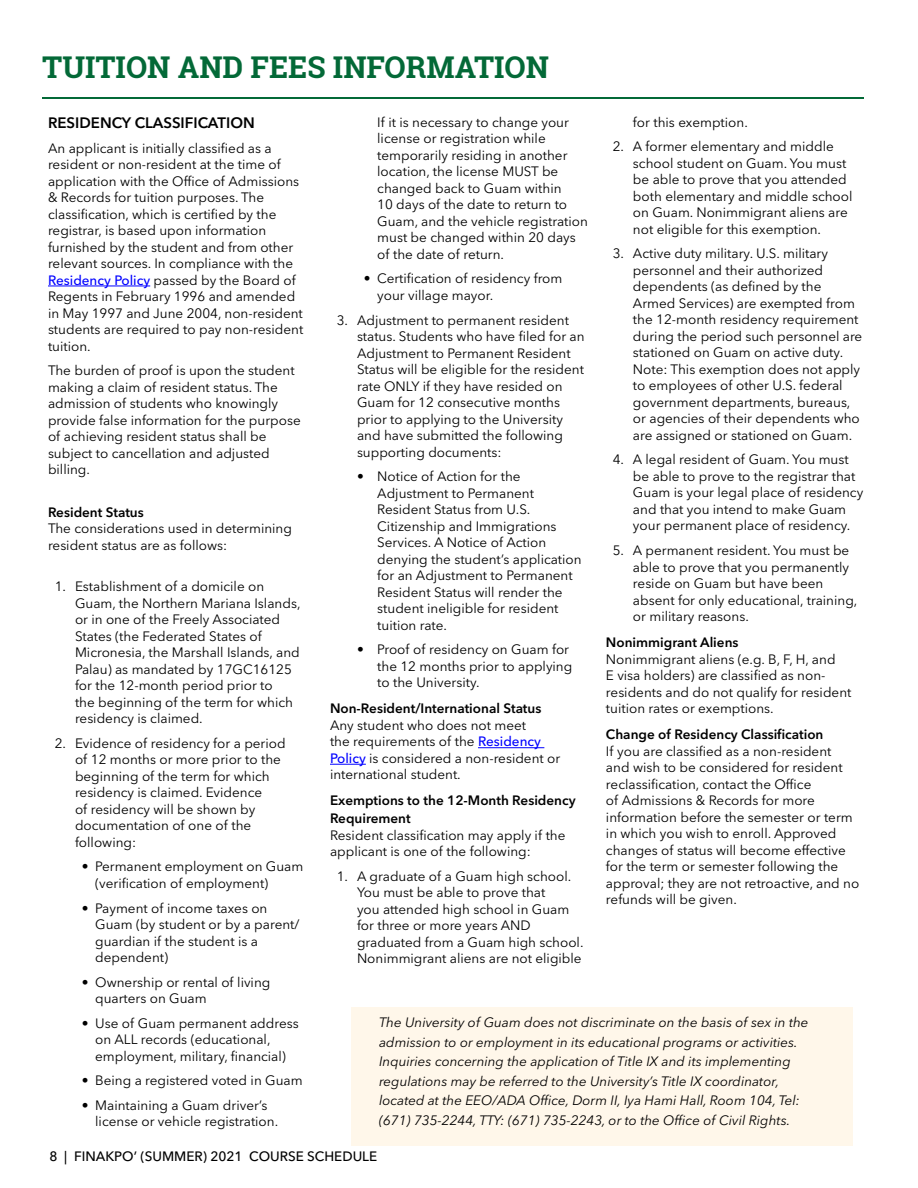
<style>
.page{position:relative;width:918px;height:1188px;background:#fff}
.page>*{position:absolute;margin:0;border:0;box-sizing:border-box;transform-origin:0 0}
.t1{font:700 30px "Roboto Slab";color:#036937}
.t2{font:600 15px "Avenir Next LT Pro";color:#000}
.t3{font:13.5px/16.5px "Avenir Next LT Pro";color:#000}
.t4{font:italic 13.5px/19.5px "Avenir Next LT Pro";color:#000}
.t5{font:600 13.5px/18px "Avenir Next LT Pro";color:#000}
.t6{font:500 13.5px "Avenir Next LT Pro";color:#000}
.s1{font-weight:500;color:#00f}
</style>
<div class="page">
<div style="left:351px;top:1007px;width:501px;height:139px;background:#fff7ea"></div>
<hr style="left:42px;top:98px;width:822px;height:1px;background:#036937">
<hr style="left:48px;top:286px;width:102px;height:1px;background:#00f">
<hr style="left:478px;top:747px;width:66px;height:1px;background:#00f">
<hr style="left:330px;top:764px;width:36px;height:1px;background:#00f">
<h2 class="t1" style="left:42px;top:46px;width:508px">TUITION AND FEES INFORMATION</h2>
<h5 class="t2" style="left:48px;top:114px;width:208px">RESIDENCY CLASSIFICATION</h5>
<p class="t3" style="left:48px;top:140px;width:257px">An applicant is initially classifed as a resident or non-resident at the time of application with the Offce of Admissions &amp; Records for tuition purposes. The classifcation, which is certifed by the registrar, is based upon information furnished by the student and from other relevant sources. In compliance with the <span class="s1">Residency Policy</span> passed by the Board of Regents in February 1996 and amended in May 1997 and June 2004, non-resident students are required to pay non-resident tuition.</p>
<p class="t3" style="left:48px;top:362px;width:254px">The burden of proof is upon the student making a claim of resident status. The admission of students who knowingly provide false information for the purpose of achieving resident status shall be subject to cancellation and adjusted billing.</p>
<h5 class="t5" style="left:48px;top:503px;width:97px">Resident Status</h5>
<p class="t3" style="left:48px;top:520px;width:246px">The considerations used in determining resident status are as follows:</p>
<p class="t3" style="left:75px;top:578px;width:227px;text-indent:-20px">1. Establishment of a domicile on<br>Guam, the Northern Mariana Islands, or in one of the Freely Associated<br>States (the Federated States of<br>Micronesia, the Marshall Islands, and<br>Palau) as mandated by 17GC16125 for the 12-month period prior to<br>the beginning of the term for which residency is claimed.</p>
<p class="t3" style="left:75px;top:735px;width:212px;text-indent:-20px">2. Evidence of residency for a period of 12 months or more prior to the beginning of the term for which residency is claimed. Evidence<br>of residency will be shown by documentation of one of the following:</p>
<p class="t3" style="left:95px;top:858px;width:210px;text-indent:-14px">• Permanent employment on Guam (verifcation of employment)</p>
<p class="t3" style="left:95px;top:900px;width:206px;text-indent:-14px">• Payment of income taxes on<br>Guam (by student or by a parent/ guardian if the student is a dependent)</p>
<p class="t3" style="left:95px;top:974px;width:177px;text-indent:-14px">• Ownership or rental of living quarters on Guam</p>
<p class="t3" style="left:95px;top:1015px;width:205px;text-indent:-14px">• Use of Guam permanent address on ALL records (educational, employment, military, fnancial)</p>
<p class="t3" style="left:82px;top:1072px;width:222px">• Being a registered voted in Guam</p>
<p class="t3" style="left:95px;top:1097px;width:185px;text-indent:-14px">• Maintaining a Guam driver’s license or vehicle registration.</p>
<p class="t3" style="left:633px;top:114px;width:116px">for this exemption.</p>
<p class="t3" style="left:633px;top:138px;width:221px;text-indent:-20px">2. A former elementary and middle school student on Guam. You must be able to prove that you attended both elementary and middle school on Guam. Nonimmigrant aliens are not eligible for this exemption.</p>
<p class="t3" style="left:633px;top:245px;width:231px;text-indent:-20px">3. Active duty military. U.S. military personnel and their authorized dependents (as defned by the Armed Services) are exempted from the 12-month residency requirement during the period such personnel are stationed on Guam on active duty.<br>Note: This exemption does not apply to employees of other U.S. federal government departments, bureaus, or agencies of their dependents who are assigned or stationed on Guam.</p>
<p class="t3" style="left:633px;top:451px;width:232px;text-indent:-20px">4. A legal resident of Guam. You must be able to prove to the registrar that Guam is your legal place of residency and that you intend to make Guam your permanent place of residency.</p>
<p class="t3" style="left:633px;top:542px;width:226px;text-indent:-20px">5. A permanent resident. You must be able to prove that you permanently reside on Guam but have been absent for only educational, training, or military reasons.</p>
<p class="t5" style="left:606px;top:633px;width:134px">Nonimmigrant Aliens</p>
<p class="t3" style="left:606px;top:651px;width:247px">Nonimmigrant aliens (e.g. B, F, H, and<br>E visa holders) are classifed as non&shy;residents and do not qualify for resident tuition rates or exemptions.</p>
<p class="t5" style="left:606px;top:725px;width:219px">Change of Residency Classifcation</p>
<p class="t3" style="left:606px;top:743px;width:255px">If you are classifed as a non-resident<br>and wish to be considered for resident reclassifcation, contact the Offce<br>of Admissions &amp; Records for more information before the semester or term in which you wish to enroll. Approved changes of status will become effective for the term or semester following the approval; they are not retroactive, and no refunds will be given.</p>
<p class="t3" style="left:377px;top:114px;width:212px">If it is necessary to change your license or registration while temporarily residing in another location, the license MUST be changed back to Guam within<br>10 days of the date to return to<br>Guam, and the vehicle registration must be changed within 20 days of the date of return.</p>
<p class="t3" style="left:377px;top:270px;width:187px;text-indent:-14px">• Certifcation of residency from your village mayor.</p>
<p class="t3" style="left:357px;top:312px;width:229px;text-indent:-20px">3. Adjustment to permanent resident status. Students who have fled for an Adjustment to Permanent Resident Status will be eligible for the resident rate ONLY if they have resided on Guam for 12 consecutive months prior to applying to the University and have submitted the following supporting documents:</p>
<p class="t3" style="left:377px;top:468px;width:206px;text-indent:-20px">• Notice of Action for the<br>Adjustment to Permanent<br>Resident Status from U.S.<br>Citizenship and Immigrations<br>Services. A Notice of Action denying the student’s application for an Adjustment to Permanent<br>Resident Status will render the student ineligible for resident tuition rate.</p>
<p class="t3" style="left:377px;top:641px;width:197px;text-indent:-20px">• Proof of residency on Guam for the 12 months prior to applying to the University.</p>
<p class="t5" style="left:330px;top:699px;width:213px">Non-Resident/International Status</p>
<p class="t3" style="left:330px;top:717px;width:232px">Any student who does not meet<br>the requirements of the <span class="s1">Residency<br>Policy</span> is considered a non-resident or international student.</p>
<p class="t5" style="left:330px;top:792px;width:247px">Exemptions to the 12-Month Residency<br>Requirement</p>
<p class="t3" style="left:330px;top:827px;width:237px">Resident classifcation may apply if the applicant is one of the following:</p>
<p class="t3" style="left:357px;top:868px;width:228px;text-indent:-20px">1. A graduate of a Guam high school.<br>You must be able to prove that<br>you attended high school in Guam for three or more years AND graduated from a Guam high school.<br>Nonimmigrant aliens are not eligible</p>
<p class="t4" style="left:379px;top:1013px;width:431px">The University of Guam does not discriminate on the basis of sex in the admission to or employment in its educational programs or activities.<br>Inquiries concerning the application of Title IX and its implementing regulations may be referred to the University’s Title IX coordinator, located at the EEO/ADA Offce, Dorm II, Iya Hami Hall, Room 104, Tel:</p>
<p class="t4" style="left:379px;top:1110px;width:413px">(671) 735-2244, TTY: (671) 735-2243, or to the Offce of Civil Rights.</p>
<p class="t6" style="left:50px;top:1148px;width:329px">8 | FINAKPO’ (SUMMER) 2021 COURSE SCHEDULE</p>
</div>
